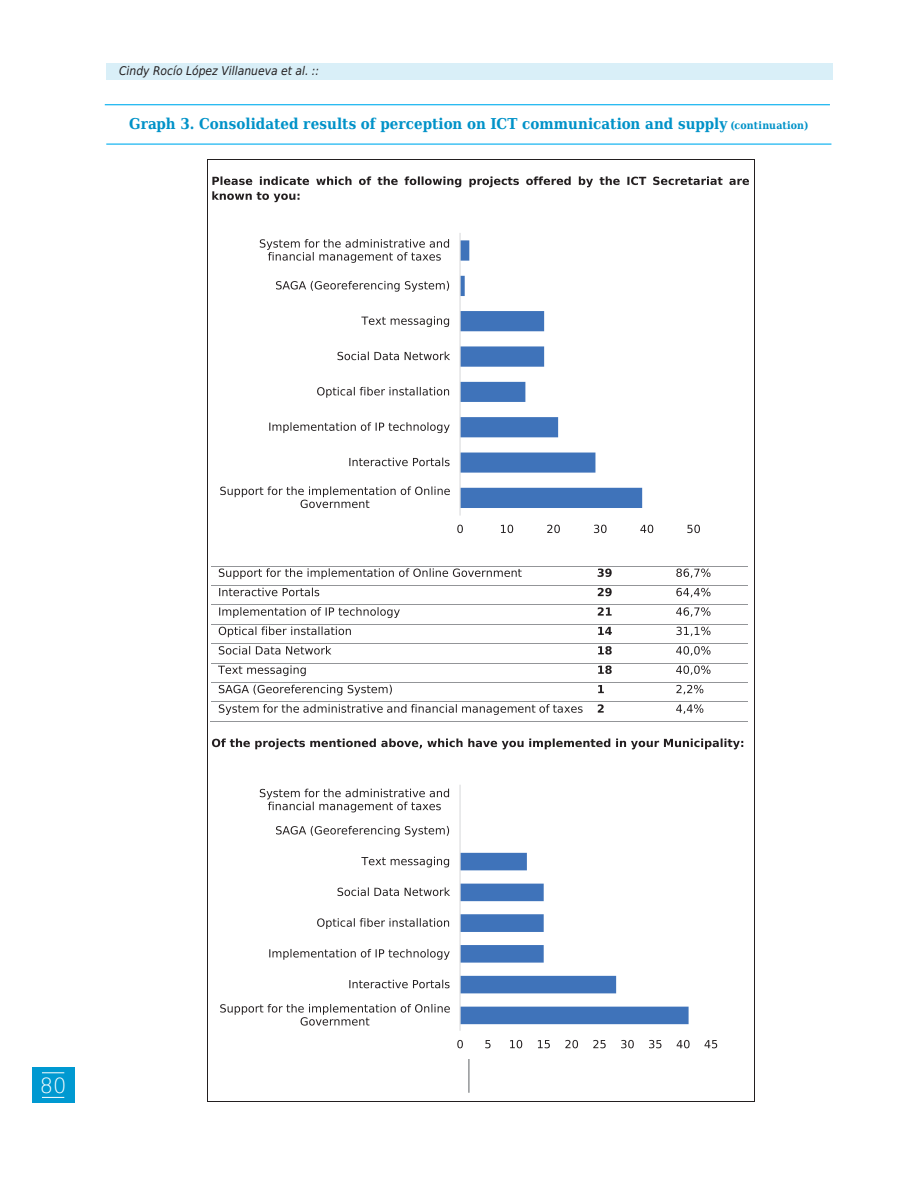
<style>
.page{position:relative;width:918px;height:1188px;background:#fff}
.page>*{position:absolute;margin:0;border:0;box-sizing:border-box;transform-origin:0 0}
.t1{font:200 21px "DejaVu Sans";color:#fff}
.Titulo_figura{font:700 15px "DejaVu Serif Condensed";color:#0092c8}
.t2{font:italic 12px "DejaVu Sans Condensed";color:#231f20}
.s1{font-size:10.5px}
</style>
<div class="page">
<div style="left:32px;top:1067px;width:42px;height:36px;background:#0099d1"></div>
<svg style="left:42px;top:1072px;width:22px;height:1px"></svg>
<svg style="left:42px;top:1097px;width:22px;height:1px"></svg>
<div style="left:106px;top:63px;width:727px;height:17px;background:#d9eff8"></div>
<hr style="left:468px;top:855px;width:2px;height:238px;background:#939598">
<hr style="left:105px;top:104px;width:725px;height:1px;background:#00aeef">
<hr style="left:106px;top:144px;width:725px;height:1px;background:#00aeef">
<svg style="left:212px;top:176px;width:537px;height:26px"></svg>
<svg style="left:219px;top:568px;width:303px;height:11px"></svg>
<svg style="left:598px;top:569px;width:14px;height:8px"></svg>
<svg style="left:676px;top:569px;width:35px;height:9px"></svg>
<hr style="left:211px;top:566px;width:379px;height:1px;background:#939598">
<hr style="left:591px;top:566px;width:78px;height:1px;background:#939598">
<hr style="left:669px;top:566px;width:79px;height:1px;background:#939598">
<svg style="left:219px;top:588px;width:100px;height:8px"></svg>
<svg style="left:598px;top:588px;width:14px;height:8px"></svg>
<svg style="left:676px;top:588px;width:35px;height:9px"></svg>
<hr style="left:211px;top:585px;width:379px;height:1px;background:#939598">
<hr style="left:591px;top:585px;width:78px;height:1px;background:#939598">
<hr style="left:669px;top:585px;width:79px;height:1px;background:#939598">
<svg style="left:219px;top:607px;width:181px;height:11px"></svg>
<svg style="left:598px;top:607px;width:14px;height:9px"></svg>
<svg style="left:676px;top:607px;width:35px;height:10px"></svg>
<hr style="left:211px;top:605px;width:379px;height:1px;background:#939598">
<hr style="left:591px;top:605px;width:78px;height:1px;background:#939598">
<hr style="left:669px;top:605px;width:79px;height:1px;background:#939598">
<svg style="left:219px;top:626px;width:132px;height:11px"></svg>
<svg style="left:598px;top:627px;width:14px;height:8px"></svg>
<svg style="left:676px;top:627px;width:35px;height:9px"></svg>
<hr style="left:211px;top:624px;width:379px;height:1px;background:#939598">
<hr style="left:591px;top:624px;width:78px;height:1px;background:#939598">
<hr style="left:669px;top:624px;width:79px;height:1px;background:#939598">
<svg style="left:219px;top:646px;width:112px;height:9px"></svg>
<svg style="left:598px;top:646px;width:14px;height:9px"></svg>
<svg style="left:676px;top:646px;width:35px;height:10px"></svg>
<hr style="left:211px;top:643px;width:379px;height:1px;background:#939598">
<hr style="left:591px;top:643px;width:78px;height:1px;background:#939598">
<hr style="left:669px;top:643px;width:79px;height:1px;background:#939598">
<svg style="left:218px;top:665px;width:88px;height:11px"></svg>
<svg style="left:598px;top:666px;width:14px;height:8px"></svg>
<svg style="left:676px;top:666px;width:35px;height:9px"></svg>
<hr style="left:211px;top:663px;width:379px;height:1px;background:#939598">
<hr style="left:591px;top:663px;width:78px;height:1px;background:#939598">
<hr style="left:669px;top:663px;width:79px;height:1px;background:#939598">
<svg style="left:219px;top:685px;width:173px;height:10px"></svg>
<svg style="left:598px;top:685px;width:6px;height:8px"></svg>
<svg style="left:676px;top:685px;width:27px;height:9px"></svg>
<hr style="left:211px;top:682px;width:379px;height:1px;background:#939598">
<hr style="left:591px;top:682px;width:78px;height:1px;background:#939598">
<hr style="left:669px;top:682px;width:79px;height:1px;background:#939598">
<svg style="left:219px;top:704px;width:364px;height:11px"></svg>
<svg style="left:598px;top:704px;width:6px;height:9px"></svg>
<svg style="left:676px;top:704px;width:27px;height:10px"></svg>
<hr style="left:211px;top:702px;width:379px;height:1px;background:#939598">
<hr style="left:591px;top:702px;width:78px;height:1px;background:#939598">
<hr style="left:669px;top:702px;width:79px;height:1px;background:#939598">
<hr style="left:210px;top:721px;width:380px;height:1px;background:#939598">
<hr style="left:590px;top:721px;width:79px;height:1px;background:#939598">
<hr style="left:669px;top:721px;width:79px;height:1px;background:#939598">
<hr style="left:207px;top:159px;width:547px;height:1px;background:#231f20">
<hr style="left:207px;top:159px;width:1px;height:563px;background:#231f20">
<hr style="left:754px;top:159px;width:1px;height:563px;background:#231f20">
<svg style="left:212px;top:739px;width:531px;height:10px"></svg>
<hr style="left:207px;top:722px;width:1px;height:379px;background:#231f20">
<hr style="left:207px;top:1101px;width:547px;height:1px;background:#231f20">
<hr style="left:754px;top:722px;width:1px;height:379px;background:#231f20">
<svg style="left:461px;top:240px;width:181px;height:268px"></svg>
<hr style="left:459px;top:233px;width:2px;height:283px;background:#dcdddf">
<svg style="left:457px;top:525px;width:6px;height:8px"></svg>
<svg style="left:501px;top:525px;width:12px;height:8px"></svg>
<svg style="left:547px;top:525px;width:13px;height:8px"></svg>
<svg style="left:594px;top:525px;width:13px;height:8px"></svg>
<svg style="left:640px;top:525px;width:13px;height:8px"></svg>
<svg style="left:687px;top:525px;width:13px;height:8px"></svg>
<svg style="left:220px;top:486px;width:230px;height:22px"></svg>
<svg style="left:349px;top:458px;width:101px;height:8px"></svg>
<svg style="left:269px;top:422px;width:181px;height:11px"></svg>
<svg style="left:317px;top:387px;width:132px;height:11px"></svg>
<svg style="left:337px;top:352px;width:113px;height:8px"></svg>
<svg style="left:361px;top:316px;width:88px;height:11px"></svg>
<svg style="left:276px;top:281px;width:173px;height:11px"></svg>
<svg style="left:260px;top:239px;width:189px;height:24px"></svg>
<div style="left:211px;top:771px;width:521px;height:288px;background:#fff"></div>
<svg style="left:461px;top:853px;width:228px;height:171px"></svg>
<hr style="left:459px;top:785px;width:2px;height:246px;background:#dcdddf">
<svg style="left:457px;top:1040px;width:6px;height:8px"></svg>
<svg style="left:485px;top:1040px;width:6px;height:8px"></svg>
<svg style="left:510px;top:1040px;width:12px;height:8px"></svg>
<svg style="left:538px;top:1040px;width:12px;height:8px"></svg>
<svg style="left:565px;top:1040px;width:13px;height:8px"></svg>
<svg style="left:593px;top:1040px;width:13px;height:8px"></svg>
<svg style="left:621px;top:1040px;width:13px;height:8px"></svg>
<svg style="left:649px;top:1040px;width:12px;height:8px"></svg>
<svg style="left:677px;top:1040px;width:13px;height:8px"></svg>
<svg style="left:705px;top:1040px;width:12px;height:8px"></svg>
<svg style="left:220px;top:1004px;width:230px;height:22px"></svg>
<svg style="left:349px;top:980px;width:101px;height:8px"></svg>
<svg style="left:269px;top:949px;width:181px;height:11px"></svg>
<svg style="left:317px;top:918px;width:132px;height:11px"></svg>
<svg style="left:337px;top:887px;width:113px;height:9px"></svg>
<svg style="left:361px;top:857px;width:88px;height:10px"></svg>
<svg style="left:276px;top:826px;width:173px;height:11px"></svg>
<svg style="left:260px;top:789px;width:189px;height:23px"></svg>
<p class="t2" style="left:119px;top:62px;width:202px">Cindy Rocío López Villanueva et al. ::</p>
<p class="Titulo_figura" style="left:129px;top:112px;width:681px">Graph 3. Consolidated results of perception on ICT communication and supply <span class="s1">(continuation)</span></p>
<p class="t1" style="left:40px;top:1069px;width:28px">80</p>
</div>
